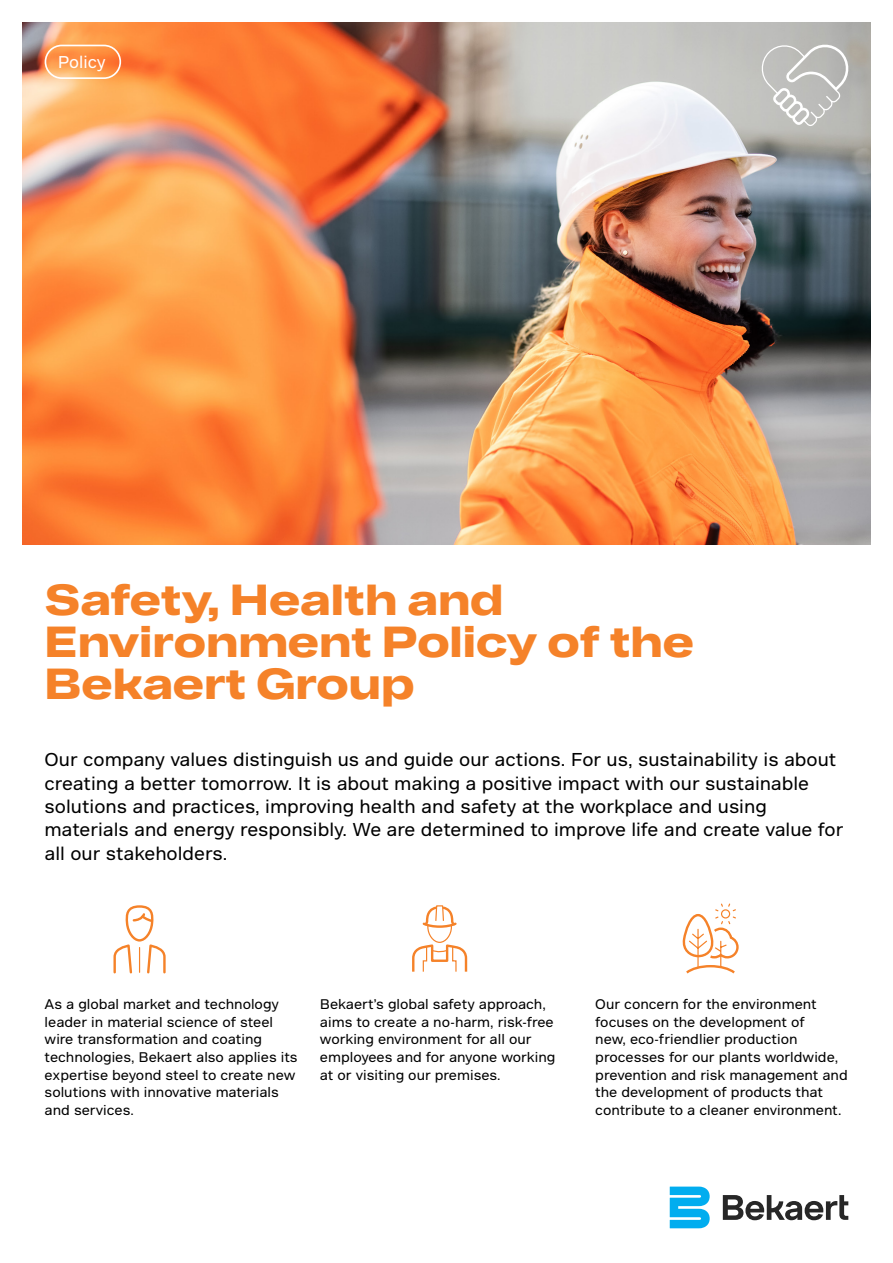
<style>
.page{position:relative;width:893px;height:1263px;background:#fff}
.page>*{position:absolute;margin:0;border:0;box-sizing:border-box;transform-origin:0 0}
.t1{font:700 42px/42px "Bekaert Headline";color:#f58229}
.Introduction{font:18px/23.4px "Bekaert Text";color:#000}
.Key_Feature{font:16.5px "Bekaert Text";color:#fff}
.Body_Text{font:13.5px/17.5px "Bekaert Text";color:#000}
</style>
<div class="page">
<img style="left:22px;top:22px;width:849px;height:522px">
<svg style="left:759px;top:42px;width:92px;height:84px;background:#c3c3c0"></svg>
<div style="left:45px;top:45px;width:76px;height:34px;border:2px solid #fff;border-radius:16px"></div>
<svg style="left:412px;top:905px;width:56px;height:67px"></svg>
<svg style="left:113px;top:905px;width:53px;height:69px"></svg>
<svg style="left:682px;top:903px;width:57px;height:71px"></svg>
<svg style="left:723px;top:1195px;width:125px;height:25px"></svg>
<svg style="left:670px;top:1186px;width:40px;height:42px;background:#37bef2"></svg>
<p class="Key_Feature" style="left:58px;top:52px;width:50px">Policy</p>
<p class="t1" style="left:45px;top:580px;width:651px">Safety, Health and<br>Environment Policy of the<br>Bekaert Group</p>
<p class="Introduction" style="left:45px;top:748px;width:800px">Our company values distinguish us and guide our actions. For us, sustainability is about creating a better tomorrow. It is about making a positive impact with our sustainable solutions and practices, improving health and safety at the workplace and using materials and energy responsibly. We are determined to improve life and create value for all our stakeholders.</p>
<p class="Body_Text" style="left:45px;top:996px;width:254px">As a global market and technology leader in material science of steel wire transformation and coating technologies, Bekaert also applies its expertise beyond steel to create new solutions with innovative materials and services.</p>
<p class="Body_Text" style="left:320px;top:996px;width:237px">Bekaert’s global safety approach, aims to create a no-harm, risk-free working environment for all our employees and for anyone working at or visiting our premises.</p>
<p class="Body_Text" style="left:595px;top:996px;width:254px">Our concern for the environment focuses on the development of<br>new, eco-friendlier production processes for our plants worldwide, prevention and risk management and the development of products that contribute to a cleaner environment.</p>
</div>
